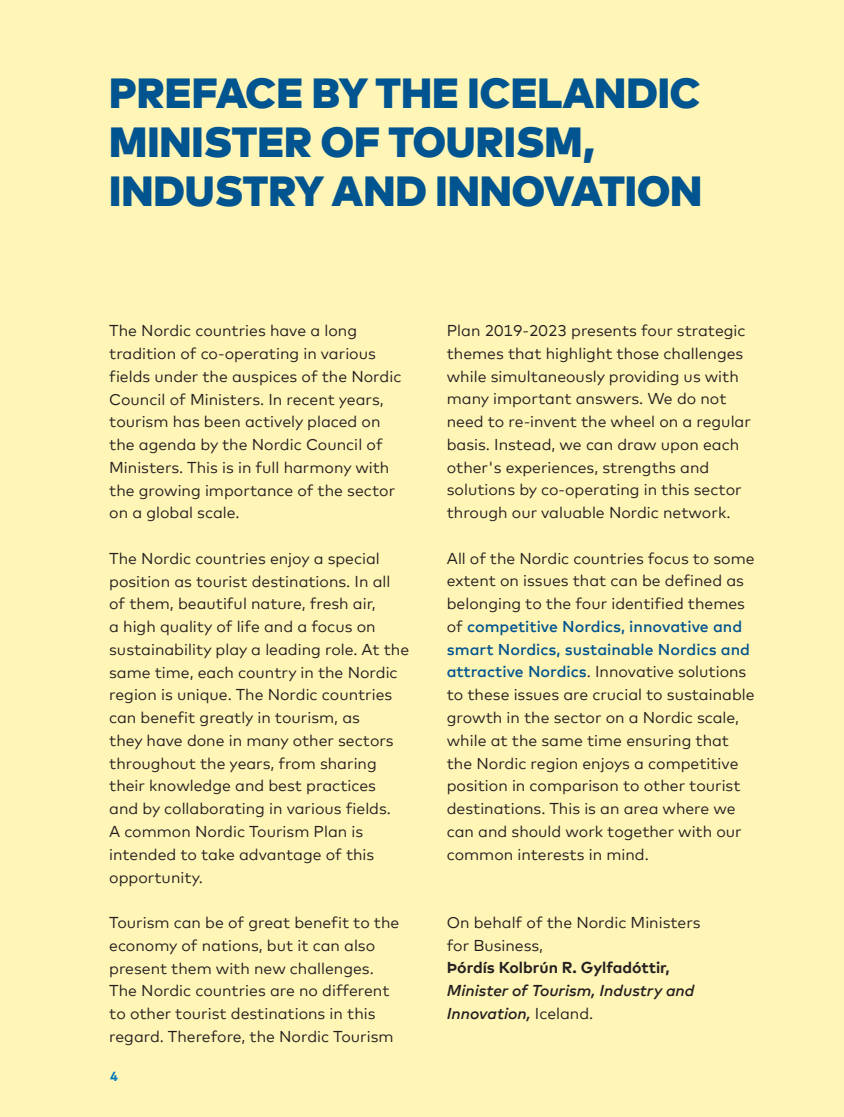
<style>
.page{position:relative;width:844px;height:1117px;background:#fff}
.page>*{position:absolute;margin:0;border:0;box-sizing:border-box;transform-origin:0 0}
.t1{font:900 42px/49px "Mark Offc Pro";color:#00548f}
.t2{font:15.75px/22.8px "Mark Offc Pro";color:#231f20}
.t3{font:italic 500 15.75px/22.8px "Mark Offc Pro";color:#231f20}
.t4{font:700 15.75px "Mark Offc Pro";color:#231f20}
.t5{font:700 13.12px "Mark Offc Pro";color:#07b}
.s1{font-weight:500;color:#00548f}
.s2{font-weight:400;font-style:normal}
</style>
<div class="page">
<div style="left:0;top:0;width:843px;height:1116px;background:#fff5b6"></div>
<h1 class="t1" style="left:109px;top:65px;width:594px">PREFACE BY THE ICELANDIC<br>MINISTER OF TOURISM,<br>INDUSTRY AND INNOVATION</h1>
<p class="t2" style="left:109px;top:318px;width:293px">The Nordic countries have a long tradition of co-operating in various fields under the auspices of the Nordic Council of Ministers. In recent years, tourism has been actively placed on the agenda by the Nordic Council of Ministers. This is in full harmony with the growing importance of the sector on a global scale.</p>
<p class="t2" style="left:109px;top:545px;width:301px">The Nordic countries enjoy a special position as tourist destinations. In all of them, beautiful nature, fresh air,<br>a high quality of life and a focus on sustainability play a leading role. At the same time, each country in the Nordic region is unique. The Nordic countries can benefit greatly in tourism, as<br>they have done in many other sectors throughout the years, from sharing their knowledge and best practices<br>and by collaborating in various fields.<br>A common Nordic Tourism Plan is intended to take advantage of this opportunity.</p>
<p class="t2" style="left:109px;top:909px;width:291px">Tourism can be of great benefit to the economy of nations, but it can also present them with new challenges.<br>The Nordic countries are no different to other tourist destinations in this regard. Therefore, the Nordic Tourism</p>
<p class="t5" style="left:110px;top:1066px;width:9px">4</p>
<p class="t2" style="left:446px;top:318px;width:305px">Plan 2019-2023 presents four strategic themes that highlight those challenges while simultaneously providing us with many important answers. We do not need to re-invent the wheel on a regular basis. Instead, we can draw upon each other's experiences, strengths and solutions by co-operating in this sector through our valuable Nordic network.</p>
<p class="t2" style="left:446px;top:545px;width:309px">All of the Nordic countries focus to some extent on issues that can be defined as belonging to the four identified themes of <span class="s1">competitive Nordics, innovative and smart Nordics, sustainable Nordics and attractive Nordics</span>. Innovative solutions to these issues are crucial to sustainable growth in the sector on a Nordic scale, while at the same time ensuring that the Nordic region enjoys a competitive position in comparison to other tourist destinations. This is an area where we can and should work together with our common interests in mind.</p>
<p class="t2" style="left:446px;top:909px;width:255px">On behalf of the Nordic Ministers for Business,</p>
<p class="t4" style="left:446px;top:955px;width:224px">Þórdís Kolbrún R. Gylfadóttir,</p>
<p class="t3" style="left:446px;top:977px;width:249px">Minister of Tourism, Industry and<br>Innovation, <span class="s2">Iceland.</span></p>
</div>
